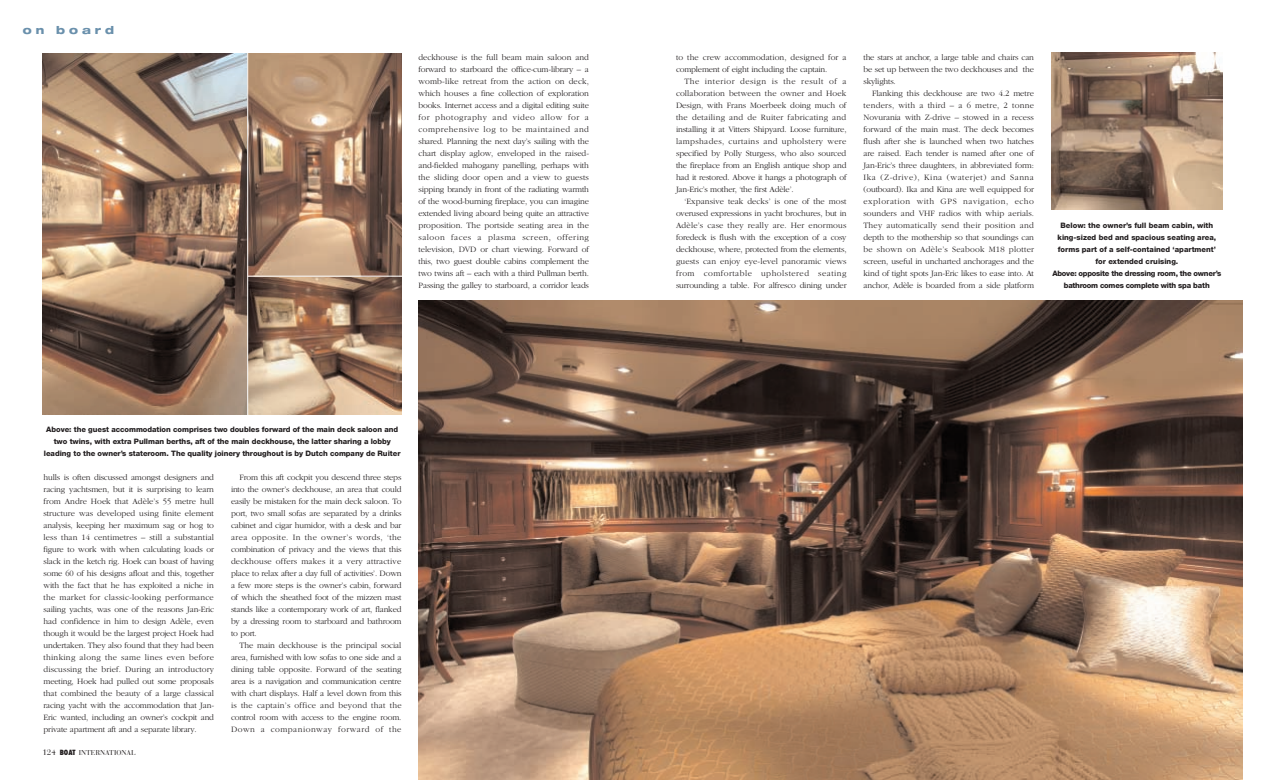
<style>
.page{position:relative;width:1265px;height:780px;background:#fff}
.page>*{position:absolute;margin:0;border:0;box-sizing:border-box;transform-origin:0 0}
.t1{font:800 expanded 11px "Helvetica Neue";letter-spacing:.355em;color:#6a90ac}
.t2{font:300 8.5px/12px "Garamond";letter-spacing:-.02em;color:#231f20;text-align:justify}
.t3{font:800 7.5px/12px "Helvetica Neue";letter-spacing:-.005em;color:#231f20;text-align:center}
.t4{font:7px "Bauer Bodoni";color:#231f20}
.s1{font-size:8px}
.s2{font-family:"Futura";font-weight:800;font-stretch:condensed}
</style>
<div class="page">
<img style="left:419px;top:300px;width:823px;height:480px">
<img style="left:248px;top:277px;width:154px;height:137px">
<img style="left:1051px;top:53px;width:171px;height:157px">
<svg style="left:43px;top:53px;width:204px;height:361px;background:#9a7e68"></svg>
<svg style="left:248px;top:53px;width:154px;height:223px;background:#9e7e67"></svg>
<p class="t1" style="left:23px;top:26px;width:93px">on board</p>
<p class="t2" style="left:418px;top:51px;width:172px">deckhouse is the full beam main saloon and forward to starboard the office-cum-library – a womb-like retreat from the action on deck, which houses a fine collection of exploration books. Internet access and a digital editing suite for photography and video allow for a comprehensive log to be maintained and shared. Planning the next day’s sailing with the chart display aglow, enveloped in the raised&shy;and-fielded mahogany panelling, perhaps with the sliding door open and a view to guests sipping brandy in front of the radiating warmth of the wood-burning fireplace, you can imagine extended living aboard being quite an attractive proposition. The portside seating area in the saloon faces a plasma screen, offering television, DVD or chart viewing. Forward of this, two guest double cabins complement the two twins aft – each with a third Pullman berth.<br>Passing the galley to starboard, a corridor leads</p>
<p class="t2" style="left:676px;top:51px;width:172px">to the crew accommodation, designed for a complement of eight including the captain.</p>
<p class="t2" style="left:676px;top:75px;width:172px;text-indent:9px">The interior design is the result of a collaboration between the owner and Hoek Design, with Frans Moerbeek doing much of the detailing and de Ruiter fabricating and installing it at Vitters Shipyard. Loose furniture, lampshades, curtains and upholstery were specified by Polly Sturgess, who also sourced the fireplace from an English antique shop and had it restored. Above it hangs a photograph of Jan-Eric’s mother, ‘the first Adèle’.</p>
<p class="t2" style="left:676px;top:195px;width:172px;text-indent:9px">‘Expansive teak decks’ is one of the most overused expressions in yacht brochures, but in Adèle’s case they really are. Her enormous foredeck is flush with the exception of a cosy deckhouse, where, protected from the elements, guests can enjoy eye-level panoramic views from comfortable upholstered seating surrounding a table. For alfresco dining under</p>
<p class="t2" style="left:863px;top:51px;width:172px">the stars at anchor, a large table and chairs can be set up between the two deckhouses and the skylights.</p>
<p class="t2" style="left:863px;top:87px;width:172px;text-indent:9px">Flanking this deckhouse are two 4.2 metre tenders, with a third – a 6 metre, 2 tonne Novurania with Z-drive – stowed in a recess forward of the main mast. The deck becomes flush after she is launched when two hatches are raised. Each tender is named after one of Jan-Eric’s three daughters, in abbreviated form:<br>Ika (Z-drive), Kina (waterjet) and Sanna (outboard). Ika and Kina are well equipped for exploration with GPS navigation, echo sounders and VHF radios with whip aerials.<br>They automatically send their position and depth to the mothership so that soundings can be shown on Adèle’s Seabook M18 plotter screen, useful in uncharted anchorages and the kind of tight spots Jan-Eric likes to ease into. At anchor, Adèle is boarded from a side platform</p>
<p class="t3" style="left:1052px;top:220px;width:170px">Below: the owner’s full beam cabin, with king-sized bed and spacious seating area, forms part of a self-contained ‘apartment’ for extended cruising.<br>Above: opposite the dressing room, the owner’s bathroom comes complete with spa bath</p>
<p class="t3" style="left:44px;top:424px;width:358px">Above: the guest accommodation comprises two doubles forward of the main deck saloon and two twins, with extra Pullman berths, aft of the main deckhouse, the latter sharing a lobby leading to the owner’s stateroom. The quality joinery throughout is by Dutch company de Ruiter</p>
<p class="t2" style="left:44px;top:471px;width:172px">hulls is often discussed amongst designers and racing yachtsmen, but it is surprising to learn from Andre Hoek that Adèle’s 55 metre hull structure was developed using finite element analysis, keeping her maximum sag or hog to less than 14 centimetres – still a substantial figure to work with when calculating loads or slack in the ketch rig. Hoek can boast of having some 60 of his designs afloat and this, together with the fact that he has exploited a niche in the market for classic-looking performance sailing yachts, was one of the reasons Jan-Eric had confidence in him to design Adèle, even though it would be the largest project Hoek had undertaken. They also found that they had been thinking along the same lines even before discussing the brief. During an introductory meeting, Hoek had pulled out some proposals that combined the beauty of a large classical racing yacht with the accommodation that Jan-Eric wanted, including an owner’s cockpit and private apartment aft and a separate library.</p>
<p class="t2" style="left:231px;top:471px;width:172px;text-indent:9px">From this aft cockpit you descend three steps into the owner’s deckhouse, an area that could easily be mistaken for the main deck saloon. To port, two small sofas are separated by a drinks cabinet and cigar humidor, with a desk and bar area opposite. In the owner’s words, ‘the combination of privacy and the views that this deckhouse offers makes it a very attractive place to relax after a day full of activities’. Down a few more steps is the owner’s cabin, forward of which the sheathed foot of the mizzen mast stands like a contemporary work of art, flanked by a dressing room to starboard and bathroom to port.</p>
<p class="t2" style="left:231px;top:639px;width:172px;text-indent:9px">The main deckhouse is the principal social area, furnished with low sofas to one side and a dining table opposite. Forward of the seating area is a navigation and communication centre with chart displays. Half a level down from this is the captain’s office and beyond that the control room with access to the engine room.<br>Down a companionway forward of the</p>
<p class="t4" style="left:43px;top:749px;width:95px"><span class="s1">124</span> <span class="s2">BOAT</span> INTERNATIONAL</p>
</div>
